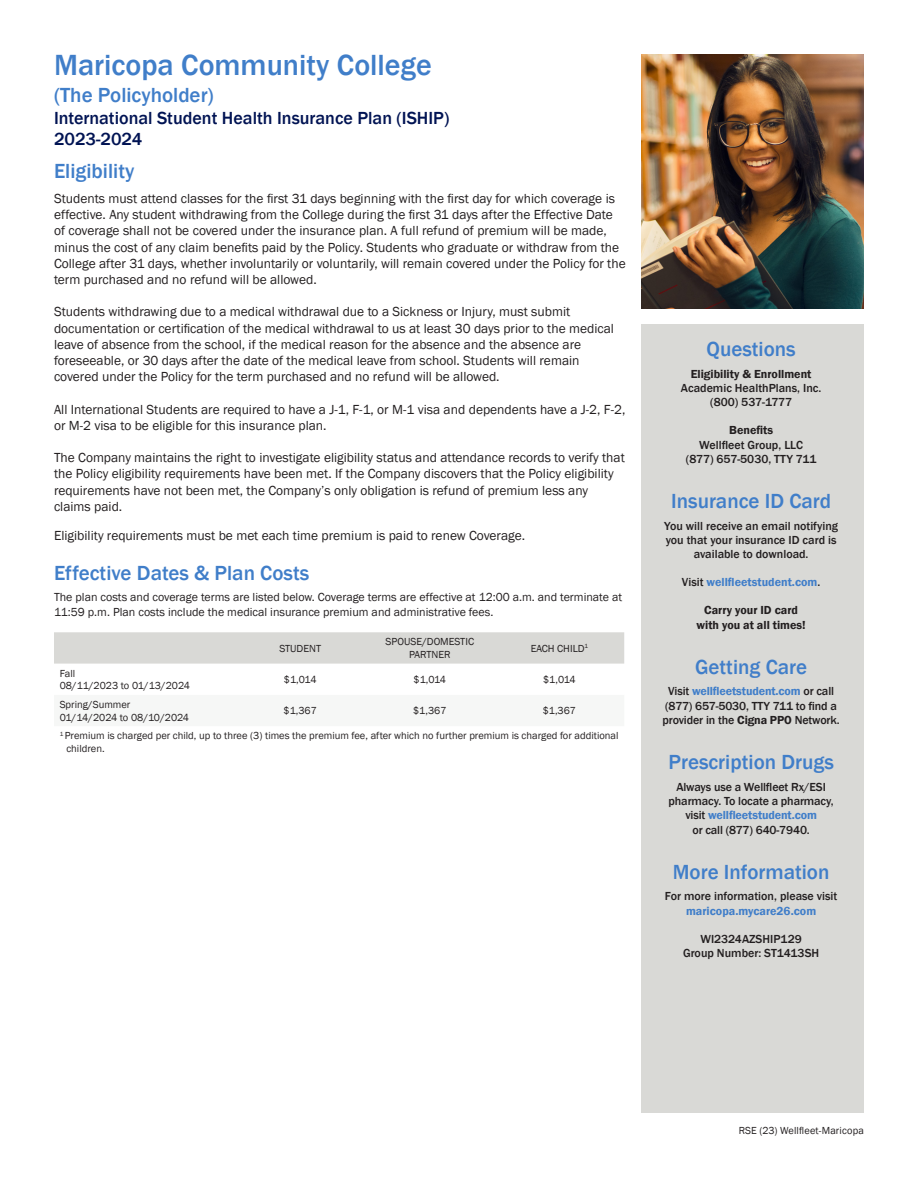
<style>
.page{position:relative;width:918px;height:1188px;background:#fff}
.page>*{position:absolute;margin:0;border:0;box-sizing:border-box;transform-origin:0 0}
.SCHOOL_NAME{font:500 30px "Franklin Gothic";color:#407ec9}
.SUBHEAD-SIDE{font:500 21px "Franklin Gothic";color:#407ec9}
.SUBHEAD{font:500 21px "Franklin Gothic";color:#407ec9}
.SCHOOL_NAME-2{font:500 21px "Franklin Gothic";color:#407ec9}
.PROGRAM-YEAR{font:500 18px "Franklin Gothic";color:#001353}
.SUBHEAD-2{font:13.5px/16.2px "Franklin Gothic";color:#231f20}
.BODY-SIDE{font:500 12px/14.4px "Franklin Gothic";color:#231f20;text-align:center}
.BODY_COPY{font:12px/14.4px "Franklin Gothic";color:#231f20}
.BODY-SIDE-2{font:600 12px/14.4px "Franklin Gothic";color:#231f20;text-align:center}
.SUBHEAD_L2-SIDE{font:600 12px "Franklin Gothic";color:#231f20}
.BODY-SIDE-3{font:600 12px "Franklin Gothic";color:#407ec9}
.TBL_Caption{font:10.5px/12.6px "Franklin Gothic";color:#231f20}
.TBL_CAT{font:10.5px "Franklin Gothic";color:#231f20}
.TBL_TIER{font:10.5px/12.6px "Franklin Gothic";color:#231f20;text-align:center}
.TBL_BODY{font:10.5px "Franklin Gothic";letter-spacing:-.015em;color:#231f20}
.DISCLAIMER{font:10.5px "Franklin Gothic";letter-spacing:.015em;color:#231f20}
.s1{font-weight:500;color:#231f20}
.s2{font-weight:600;color:#407ec9}
.s3{font-weight:600}
</style>
<div class="page">
<div style="left:642px;top:324px;width:222px;height:788px;background:#d9d9d6"></div>
<div style="left:54px;top:632px;width:570px;height:32px;background:#d9d9d6"></div>
<img style="left:642px;top:54px;width:222px;height:255px">
<p class="SCHOOL_NAME" style="left:54px;top:46px;width:379px">Maricopa Community College</p>
<p class="SCHOOL_NAME-2" style="left:54px;top:82px;width:161px">(The Policyholder)</p>
<p class="PROGRAM-YEAR" style="left:54px;top:106px;width:397px">International Student Health Insurance Plan (ISHIP)</p>
<p class="PROGRAM-YEAR" style="left:54px;top:128px;width:90px">2023-2024</p>
<p class="SUBHEAD" style="left:54px;top:158px;width:82px">Eligibility</p>
<p class="SUBHEAD-2" style="left:54px;top:191px;width:573px">Students must attend classes for the first 31 days beginning with the first day for which coverage is effective. Any student withdrawing from the College during the first 31 days after the Effective Date of coverage shall not be covered under the insurance plan. A full refund of premium will be made, minus the cost of any claim benefits paid by the Policy. Students who graduate or withdraw from the College after 31 days, whether involuntarily or voluntarily, will remain covered under the Policy for the term purchased and no refund will be allowed.</p>
<p class="SUBHEAD-2" style="left:54px;top:304px;width:562px">Students withdrawing due to a medical withdrawal due to a Sickness or Injury, must submit documentation or certification of the medical withdrawal to us at least 30 days prior to the medical leave of absence from the school, if the medical reason for the absence and the absence are foreseeable, or 30 days after the date of the medical leave from school. Students will remain</p>
<p class="SUBHEAD-2" style="left:54px;top:369px;width:447px">covered under the Policy for the term purchased and no refund will be allowed.</p>
<p class="SUBHEAD-2" style="left:54px;top:401px;width:573px">All International Students are required to have a J-1, F-1, or M-1 visa and dependents have a J-2, F-2, or M-2 visa to be eligible for this insurance plan.</p>
<p class="SUBHEAD-2" style="left:54px;top:450px;width:572px">The Company maintains the right to investigate eligibility status and attendance records to verify that the Policy eligibility requirements have been met. If the Company discovers that the Policy eligibility requirements have not been met, the Company’s only obligation is refund of premium less any claims paid.</p>
<p class="SUBHEAD-2" style="left:54px;top:528px;width:473px">Eligibility requirements must be met each time premium is paid to renew Coverage.</p>
<p class="SUBHEAD" style="left:54px;top:560px;width:257px">Effective Dates &amp; Plan Costs</p>
<p class="BODY_COPY" style="left:54px;top:590px;width:570px">The plan costs and coverage terms are listed below. Coverage terms are effective at 12:00 a.m. and terminate at<br>11:59 p.m. Plan costs include the medical insurance premium and administrative fees.</p>
<p class="TBL_TIER" style="left:279px;top:642px;width:43px">STUDENT</p>
<p class="TBL_TIER" style="left:386px;top:636px;width:90px">SPOUSE/DOMESTIC<br>PARTNER</p>
<p class="TBL_TIER" style="left:531px;top:642px;width:59px">EACH CHILD<sup>1</sup></p>
<p class="TBL_CAT" style="left:60px;top:667px;width:17px">Fall</p>
<p class="TBL_CAT" style="left:60px;top:679px;width:132px">08/11/2023 to 01/13/2024</p>
<p class="TBL_BODY" style="left:284px;top:673px;width:34px">$1,014</p>
<p class="TBL_BODY" style="left:414px;top:673px;width:34px">$1,014</p>
<p class="TBL_BODY" style="left:543px;top:673px;width:34px">$1,014</p>
<p class="TBL_CAT" style="left:60px;top:698px;width:72px">Spring/Summer</p>
<p class="TBL_CAT" style="left:60px;top:711px;width:131px">01/14/2024 to 08/10/2024</p>
<p class="TBL_BODY" style="left:284px;top:704px;width:35px">$1,367</p>
<p class="TBL_BODY" style="left:413px;top:704px;width:35px">$1,367</p>
<p class="TBL_BODY" style="left:543px;top:704px;width:35px">$1,367</p>
<p class="TBL_Caption" style="left:66px;top:730px;width:554px;text-indent:-7px"><sup>1</sup> Premium is charged per child, up to three (3) times the premium fee, after which no further premium is charged for additional children.</p>
<p class="SUBHEAD-SIDE" style="left:706px;top:336px;width:91px">Questions</p>
<p class="SUBHEAD_L2-SIDE" style="left:691px;top:366px;width:122px">Eligibility &amp; Enrollment</p>
<p class="BODY-SIDE" style="left:681px;top:381px;width:142px">Academic HealthPlans, Inc. (800) 537-1777</p>
<p class="SUBHEAD_L2-SIDE" style="left:729px;top:423px;width:45px">Benefits</p>
<p class="BODY-SIDE" style="left:686px;top:438px;width:132px">Wellfleet Group, LLC (877) 657-5030, TTY 711</p>
<p class="SUBHEAD-SIDE" style="left:671px;top:488px;width:162px">Insurance ID Card</p>
<p class="BODY-SIDE" style="left:664px;top:519px;width:175px">You will receive an email notifying you that your insurance ID card is available to download.</p>
<p class="BODY-SIDE-3" style="left:682px;top:575px;width:140px"><span class="s1">Visit</span> wellfleetstudent.com<span class="s1">.</span></p>
<p class="BODY-SIDE-2" style="left:697px;top:603px;width:111px">Carry your ID card with you at all times!</p>
<p class="SUBHEAD-SIDE" style="left:695px;top:654px;width:114px">Getting Care</p>
<p class="BODY-SIDE" style="left:663px;top:684px;width:179px">Visit <span class="s2">wellfleetstudent.com</span> or call (877) 657-5030, TTY 711 to find a provider in the <span class="s3">Cigna PPO</span> Network.</p>
<p class="SUBHEAD-SIDE" style="left:668px;top:749px;width:167px">Prescription Drugs</p>
<p class="BODY-SIDE" style="left:669px;top:780px;width:167px">Always use a Wellfleet Rx/ESI pharmacy. To locate a pharmacy, visit <span class="s2">wellfleetstudent.com<br></span>or call (877) 640-7940.</p>
<p class="SUBHEAD-SIDE" style="left:673px;top:859px;width:158px">More Information</p>
<p class="BODY-SIDE" style="left:665px;top:889px;width:174px">For more information, please visit <span class="s2">maricopa.mycare26.com</span></p>
<p class="BODY-SIDE" style="left:683px;top:932px;width:138px">WI2324AZSHIP129<br>Group Number: ST1413SH</p>
<p class="DISCLAIMER" style="left:739px;top:1124px;width:127px">RSE (23) Wellfleet-Maricopa</p>
</div>
